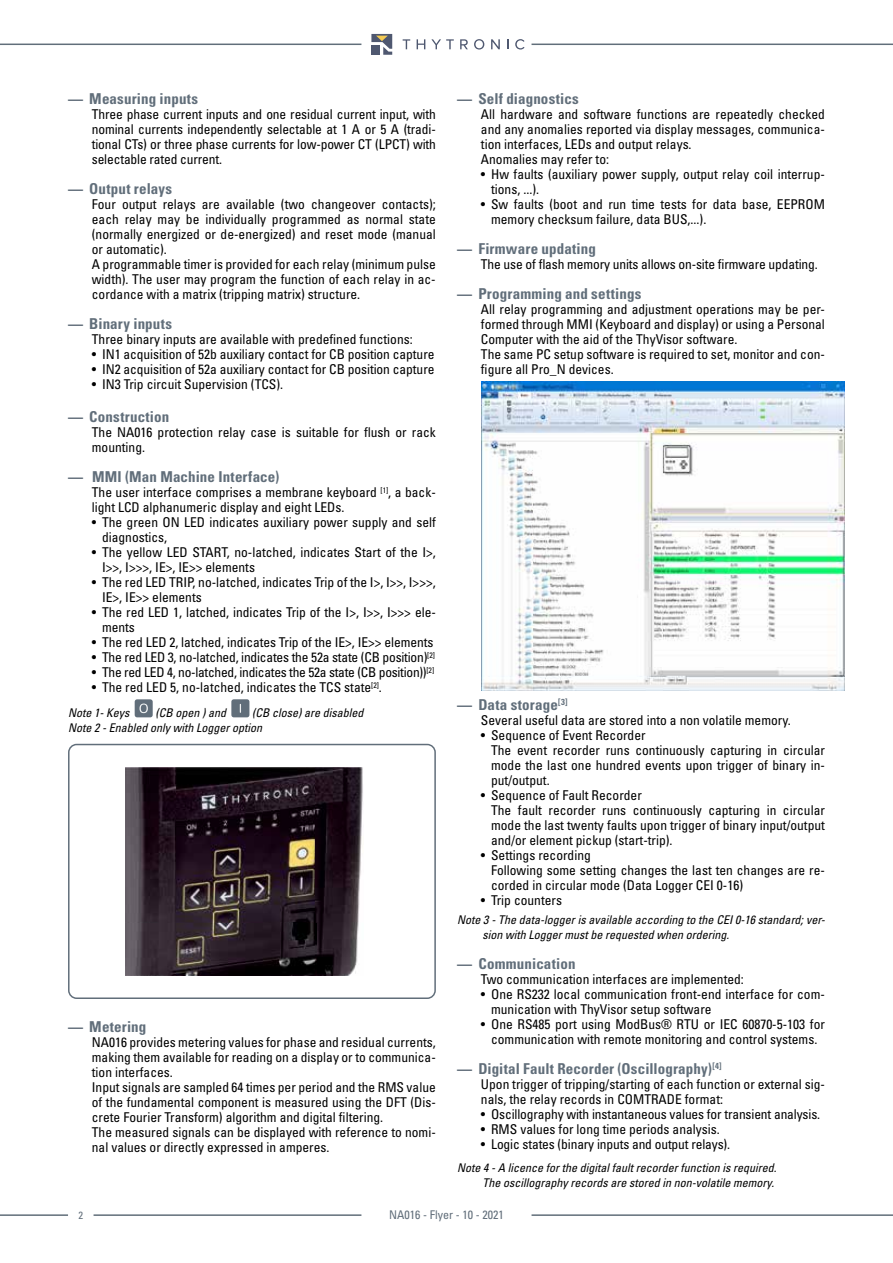
<style>
.page{position:relative;width:893px;height:1263px;background:#fff}
.page>*{position:absolute;margin:0;border:0;box-sizing:border-box;transform-origin:0 0}
.t1{font:700 condensed 15px "Univers LT Std";letter-spacing:.01em;color:#616e7a}
.t2{font:condensed 13.5px/15px "Univers LT Std";color:#000}
.t3{font:condensed 13.5px "Univers LT Std";letter-spacing:-.02em;color:#000}
.t4{font:italic condensed 12px/14.4px "Univers LT Std";color:#000}
.t5{font:condensed 12px "Univers LT Std";color:#616e7a}
.t6{font:condensed 10.5px "Univers LT Std";color:#616e7a}
.s1{font-family:"Zapf Elliptical 711 BT";font-stretch:normal}
</style>
<div class="page">
<hr style="left:531px;top:1214px;width:362px;height:2px;background:#616e7a">
<hr style="left:94px;top:1214px;width:267px;height:2px;background:#616e7a">
<hr style="left:0;top:1214px;width:68px;height:2px;background:#616e7a">
<hr style="left:531px;top:44px;width:362px;height:1px;background:#616e7a">
<hr style="left:0;top:44px;width:361px;height:1px;background:#616e7a">
<svg style="left:371px;top:34px;width:21px;height:21px"></svg>
<svg style="left:403px;top:39px;width:7px;height:10px"></svg>
<svg style="left:417px;top:39px;width:8px;height:10px"></svg>
<svg style="left:431px;top:39px;width:23px;height:10px"></svg>
<svg style="left:460px;top:39px;width:8px;height:10px"></svg>
<svg style="left:474px;top:39px;width:10px;height:11px"></svg>
<svg style="left:491px;top:39px;width:9px;height:10px"></svg>
<svg style="left:515px;top:39px;width:10px;height:11px"></svg>
<img style="left:482px;top:382px;width:362px;height:308px">
<div style="left:135px;top:699px;width:18px;height:18px;background:#616e7a;border-radius:2px"></div>
<svg style="left:139px;top:703px;width:9px;height:10px"></svg>
<svg style="left:231px;top:699px;width:18px;height:18px"></svg>
<svg style="left:68px;top:744px;width:368px;height:255px"></svg>
<img style="left:125px;top:767px;width:239px;height:208px">
<p class="t1" style="left:68px;top:90px;width:132px"><span class="s1">—</span> Measuring inputs</p>
<p class="t2" style="left:92px;top:107px;width:346px;text-align:justify">Three phase current inputs and one residual current input, with nominal currents independently selectable at 1 A or 5 A (tradi&shy;tional CTs) or three phase currents for low-power CT (LPCT) with selectable rated current.</p>
<p class="t1" style="left:68px;top:180px;width:106px"><span class="s1">—</span> Output relays</p>
<p class="t2" style="left:92px;top:197px;width:346px">Four output relays are available (two changeover contacts); each relay may be individually programmed as normal state (normally energized or de-energized) and reset mode (manual or automatic).<br>A programmable timer is provided for each relay (minimum pulse width). The user may program the function of each relay in ac&shy;cordance with a matrix (tripping matrix) structure.</p>
<p class="t1" style="left:68px;top:315px;width:106px"><span class="s1">—</span> Binary inputs</p>
<p class="t2" style="left:92px;top:332px;width:322px">Three binary inputs are available with predefined functions:</p>
<p class="t2" style="left:92px;top:347px;width:344px">• IN1 acquisition of 52b auxiliary contact for CB position capture</p>
<p class="t2" style="left:92px;top:362px;width:344px">• IN2 acquisition of 52a auxiliary contact for CB position capture</p>
<p class="t2" style="left:92px;top:377px;width:193px">• IN3 Trip circuit Supervision (TCS).</p>
<p class="t1" style="left:68px;top:408px;width:103px"><span class="s1">—</span> Construction</p>
<p class="t2" style="left:92px;top:425px;width:345px">The NA016 protection relay case is suitable for flush or rack mounting.</p>
<p class="t1" style="left:68px;top:468px;width:213px"><span class="s1">—</span> MMI (Man Machine Interface)</p>
<p class="t2" style="left:92px;top:485px;width:345px">The user interface comprises a membrane keyboard <sup>[1]</sup>, a back&shy;light LCD alphanumeric display and eight LEDs.</p>
<p class="t2" style="left:102px;top:515px;width:335px;text-indent:-10px">• The green ON LED indicates auxiliary power supply and self diagnostics,</p>
<p class="t2" style="left:102px;top:545px;width:335px;text-indent:-10px">• The yellow LED START, no-latched, indicates Start of the I&gt;,<br>I&gt;&gt;, I&gt;&gt;&gt;, IE&gt;, IE&gt;&gt; elements</p>
<p class="t2" style="left:102px;top:575px;width:335px;text-indent:-10px">• The red LED TRIP, no-latched, indicates Trip of the I&gt;, I&gt;&gt;, I&gt;&gt;&gt;,<br>IE&gt;, IE&gt;&gt; elements</p>
<p class="t2" style="left:102px;top:605px;width:335px;text-indent:-10px">• The red LED 1, latched, indicates Trip of the I&gt;, I&gt;&gt;, I&gt;&gt;&gt; ele&shy;ments</p>
<p class="t2" style="left:92px;top:635px;width:343px">• The red LED 2, latched, indicates Trip of the IE&gt;, IE&gt;&gt; elements</p>
<p class="t2" style="left:92px;top:650px;width:345px">• The red LED 3, no-latched, indicates the 52a state (CB position)<sup>[2]</sup></p>
<p class="t3" style="left:92px;top:664px;width:344px">• The red LED 4, no-latched, indicates the 52a state (CB position))<sup>[2]</sup></p>
<p class="t2" style="left:92px;top:680px;width:292px">• The red LED 5, no-latched, indicates the TCS state<sup>[2]</sup>.</p>
<p class="t4" style="left:68px;top:706px;width:63px">Note 1- Keys</p>
<p class="t4" style="left:155px;top:706px;width:72px">(CB open ) and</p>
<p class="t4" style="left:68px;top:706px;width:297px;text-indent:184px">(CB close) are disabled<br>Note 2 - Enabled only with Logger option</p>
<p class="t1" style="left:68px;top:1017px;width:80px"><span class="s1">—</span> Metering</p>
<p class="t2" style="left:92px;top:1034px;width:346px">NA016 provides metering values for phase and residual currents, making them available for reading on a display or to communica&shy;tion interfaces.<br>Input signals are sampled 64 times per period and the RMS value of the fundamental component is measured using the DFT (Dis&shy;crete Fourier Transform) algorithm and digital filtering.<br>The measured signals can be displayed with reference to nomi&shy;nal values or directly expressed in amperes.</p>
<p class="t1" style="left:457px;top:90px;width:123px"><span class="s1">—</span> Self diagnostics</p>
<p class="t2" style="left:481px;top:107px;width:346px">All hardware and software functions are repeatedly checked and any anomalies reported via display messages, communica&shy;tion interfaces, LEDs and output relays.<br>Anomalies may refer to:</p>
<p class="t2" style="left:491px;top:167px;width:335px;text-indent:-10px">• Hw faults (auxiliary power supply, output relay coil interrup&shy;tions, ...).</p>
<p class="t2" style="left:491px;top:197px;width:335px;text-indent:-10px">• Sw faults (boot and run time tests for data base, EEPROM memory checksum failure, data BUS,...).</p>
<p class="t1" style="left:457px;top:240px;width:140px"><span class="s1">—</span> Firmware updating</p>
<p class="t2" style="left:481px;top:257px;width:338px">The use of flash memory units allows on-site firmware updating.</p>
<p class="t1" style="left:457px;top:285px;width:186px"><span class="s1">—</span> Programming and settings</p>
<p class="t2" style="left:481px;top:302px;width:346px">All relay programming and adjustment operations may be per&shy;formed through MMI (Keyboard and display) or using a Personal Computer with the aid of the ThyVisor software.<br>The same PC setup software is required to set, monitor and con&shy;figure all Pro_N devices.</p>
<p class="t1" style="left:457px;top:696px;width:112px"><span class="s1">—</span> Data storage<sup>[3]</sup></p>
<p class="t2" style="left:481px;top:713px;width:311px">Several useful data are stored into a non volatile memory.</p>
<p class="t2" style="left:491px;top:728px;width:335px;text-indent:-10px">• Sequence of Event Recorder<br>The event recorder runs continuously capturing in circular mode the last one hundred events upon trigger of binary in&shy;put/output.</p>
<p class="t2" style="left:491px;top:788px;width:335px;text-indent:-10px">• Sequence of Fault Recorder<br>The fault recorder runs continuously capturing in circular mode the last twenty faults upon trigger of binary input/output and/or element pickup (start-trip).</p>
<p class="t2" style="left:491px;top:848px;width:335px;text-indent:-10px">• Settings recording<br>Following some setting changes the last ten changes are re&shy;corded in circular mode (Data Logger CEI 0-16)</p>
<p class="t2" style="left:481px;top:893px;width:83px">• Trip counters</p>
<p class="t4" style="left:483px;top:913px;width:344px;text-indent:-26px">Note 3 - The data-logger is available according to the CEI 0-16 standard; ver&shy;sion with Logger must be requested when ordering.</p>
<p class="t1" style="left:457px;top:954px;width:120px"><span class="s1">—</span> Communication</p>
<p class="t2" style="left:481px;top:971px;width:264px">Two communication interfaces are implemented:</p>
<p class="t2" style="left:491px;top:986px;width:335px;text-indent:-10px">• One RS232 local communication front-end interface for com&shy;munication with ThyVisor setup software</p>
<p class="t2" style="left:481px;top:1016px;width:345px;text-align:center">• One RS485 port using ModBus® RTU or IEC 60870-5-103 for communication with remote monitoring and control systems.</p>
<p class="t1" style="left:457px;top:1059px;width:266px"><span class="s1">—</span> Digital Fault Recorder (Oscillography)<sup>[4]</sup></p>
<p class="t2" style="left:481px;top:1076px;width:345px">Upon trigger of tripping/starting of each function or external sig&shy;nals, the relay records in COMTRADE format:</p>
<p class="t2" style="left:481px;top:1106px;width:341px">• Oscillography with instantaneous values for transient analysis.</p>
<p class="t2" style="left:481px;top:1121px;width:240px">• RMS values for long time periods analysis.</p>
<p class="t2" style="left:481px;top:1136px;width:251px">• Logic states (binary inputs and output relays).</p>
<p class="t4" style="left:457px;top:1160px;width:321px;text-align:right">Note 4 - A licence for the digital fault recorder function is required.<br>The oscillography records are stored in non-volatile memory.</p>
<p class="t6" style="left:78px;top:1208px;width:6px">2</p>
<p class="t5" style="left:389px;top:1207px;width:116px">NA016 - Flyer - 10 - 2021</p>
</div>
